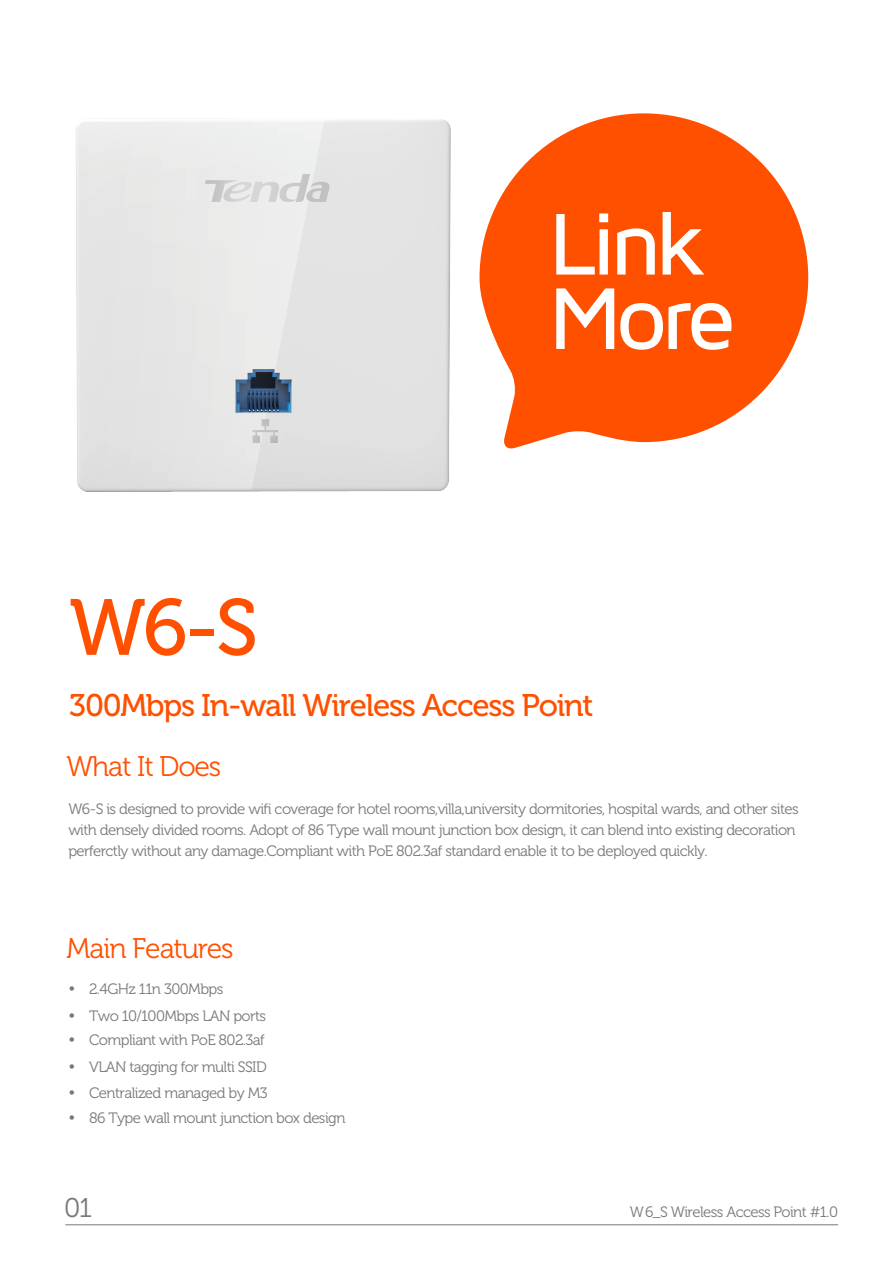
<style>
.page{position:relative;width:893px;height:1263px;background:#fff}
.page>*{position:absolute;margin:0;border:0;box-sizing:border-box;transform-origin:0 0}
.t1{font:79.2px "Museo 500";color:#ff5000}
.t2{font:31.2px "Museo 500";letter-spacing:-.04em;color:#ff5000}
.t3{font:28.35px "Museo 300";letter-spacing:-.04em;color:#ff5000}
.t4{font:27px "Museo 300";color:#76787b}
.t5{font:15px/21px "Museo 300";letter-spacing:-.04em;color:#76787b}
</style>
<div class="page">
<img style="left:76px;top:119px;width:374px;height:373px">
<svg style="left:479px;top:113px;width:329px;height:336px;fill:#ff5000"></svg>
<svg style="left:556px;top:213px;width:52px;height:62px"></svg>
<svg style="left:617px;top:228px;width:38px;height:47px"></svg>
<svg style="left:663px;top:212px;width:41px;height:63px"></svg>
<svg style="left:556px;top:288px;width:58px;height:61px"></svg>
<svg style="left:620px;top:303px;width:111px;height:47px"></svg>
<hr style="left:65px;top:1224px;width:773px;height:1px;background:#76787b">
<h1 class="t1" style="left:69px;top:584px;width:190px">W6-S</h1>
<h2 class="t2" style="left:69px;top:688px;width:526px">300Mbps In-wall Wireless Access Point</h2>
<h3 class="t3" style="left:66px;top:751px;width:157px">What It Does</h3>
<p class="t5" style="left:68px;top:799px;width:732px">W6-S is designed to provide wifi coverage for hotel rooms,villa,university dormitories, hospital wards, and other sites with densely divided rooms. Adopt of 86 Type wall mount junction box design, it can blend into existing decoration perferctly without any damage.Compliant with PoE 802.3af standard enable it to be deployed quickly.</p>
<h3 class="t3" style="left:67px;top:933px;width:169px">Main Features</h3>
<p class="t5" style="left:68px;top:979px;width:156px">• 2.4GHz 11n 300Mbps</p>
<p class="t5" style="left:68px;top:1006px;width:199px">• Two 10/100Mbps LAN ports</p>
<p class="t5" style="left:68px;top:1030px;width:198px">• Compliant with PoE 802.3af</p>
<p class="t5" style="left:68px;top:1057px;width:200px">• VLAN tagging for multi SSID</p>
<p class="t5" style="left:68px;top:1082px;width:201px">• Centralized managed by M3</p>
<p class="t5" style="left:68px;top:1108px;width:279px">• 86 Type wall mount junction box design</p>
<h3 class="t4" style="left:64px;top:1193px;width:30px">01</h3>
<p class="t5" style="left:630px;top:1202px;width:210px">W6_S Wireless Access Point #1.0</p>
</div>
